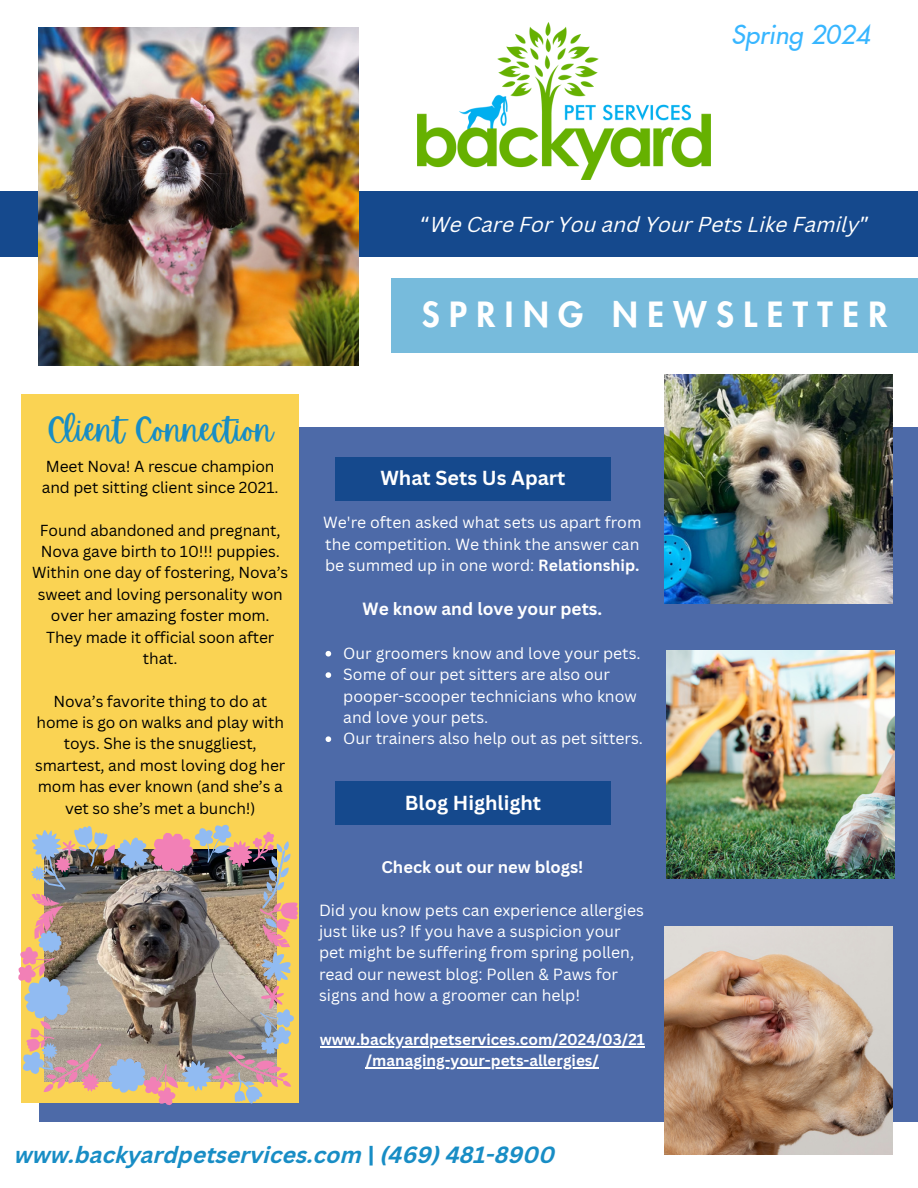
<style>
.page{position:relative;width:918px;height:1188px;background:#fff}
.page>*{position:absolute;margin:0;border:0;box-sizing:border-box;transform-origin:0 0}
.t1{font:800 33.9px "Futura LT Pro";letter-spacing:.28em;color:#fff}
.t2{font:32.25px "Apricots";color:#188dc5}
.t3{font:italic 500 25.8px "Futura LT Pro";color:#38b6ff}
.t4{font:italic 700 22.8px "Canva Sans";color:#188dc5}
.t5{font:italic 21px "Canva Sans";color:#fff}
.t6{font:700 19.8px "Canva Sans";color:#fff}
.t7{font:700 17.25px "Canva Sans";color:#fff}
.t8{font:700 16.5px "Canva Sans";color:#fff}
.t9{font:15.75px/21.3px "Canva Sans";color:#fff}
.t10{font:15.45px/21.3px "Canva Sans";letter-spacing:-.01em;color:#000;text-align:center}
.t11{font:700 15.3px "Canva Sans";color:#fff}
.s1{font-family:"Noto Sans Gurmukhi";font-style:normal}
.s2{font-weight:700}
.s3{font-style:normal}
</style>
<div class="page">
<div style="left:391px;top:278px;width:527px;height:74px;background:#77bbdc"></div>
<div style="left:0;top:191px;width:918px;height:65px;background:#15498d"></div>
<div style="left:39px;top:428px;width:879px;height:694px;background:#4d6aa8"></div>
<img style="left:39px;top:27px;width:319px;height:339px">
<div style="left:22px;top:394px;width:277px;height:708px;background:#fad353"></div>
<img style="left:664px;top:926px;width:228px;height:228px">
<img style="left:664px;top:375px;width:228px;height:228px">
<img style="left:666px;top:651px;width:229px;height:228px">
<img style="left:418px;top:22px;width:292px;height:158px">
<div style="left:335px;top:781px;width:276px;height:44px;background:#15498d"></div>
<div style="left:335px;top:457px;width:276px;height:44px;background:#15498d"></div>
<img style="left:18px;top:822px;width:281px;height:284px">
<hr style="left:320px;top:1046px;width:325px;height:1px;background:#fff">
<hr style="left:366px;top:1068px;width:233px;height:1px;background:#fff">
<svg style="left:326px;top:651px;width:5px;height:6px"></svg>
<svg style="left:326px;top:672px;width:5px;height:6px"></svg>
<svg style="left:326px;top:736px;width:5px;height:6px"></svg>
<p class="t3" style="left:731px;top:23px;width:140px">Spring 2024</p>
<h3 class="t5" style="left:420px;top:216px;width:452px"><span class="s1">“</span>We Care For You and Your Pets Like Family<span class="s1">”</span></h3>
<p class="t1" style="left:422px;top:299px;width:467px">SPRING NEWSLETTER</p>
<h6 class="t2" style="left:47px;top:411px;width:228px">Client Connection</h6>
<p class="t10" style="left:42px;top:455px;width:238px;text-align:left">Meet Nova! A rescue champion and pet sitting client since 2021.</p>
<p class="t10" style="left:32px;top:519px;width:258px">Found abandoned and pregnant,<br>Nova gave birth to 10!!! puppies.<br>Within one day of fostering, Nova’s sweet and loving personality won over her amazing foster mom.<br>They made it official soon after that.</p>
<p class="t10" style="left:35px;top:690px;width:252px">Nova’s favorite thing to do at home is go on walks and play with toys. She is the snuggliest, smartest, and most loving dog her mom has ever known (and she’s a vet so she’s met a bunch!)</p>
<h2 class="t6" style="left:380px;top:464px;width:187px">What Sets Us Apart</h2>
<p class="t9" style="left:323px;top:512px;width:320px">We're often asked what sets us apart from the competition. We think the answer can be summed up in one word: <span class="s2">Relationship.</span></p>
<p class="t7" style="left:363px;top:596px;width:241px">We know and love your pets.</p>
<p class="t9" style="left:343px;top:642px;width:299px">Our groomers know and love your pets.</p>
<p class="t9" style="left:343px;top:663px;width:295px">Some of our pet sitters are also our pooper-scooper technicians who know and love your pets.</p>
<h4 class="t9" style="left:343px;top:728px;width:301px">Our trainers also help out as pet sitters.</h4>
<p class="t6" style="left:405px;top:788px;width:138px">Blog Highlight</p>
<p class="t8" style="left:381px;top:855px;width:203px">Check out our new blogs!</p>
<h6 class="t9" style="left:319px;top:899px;width:326px">Did you know pets can experience allergies just like us? If you have a suspicion your pet might be suffering from spring pollen, read our newest blog: Pollen &amp; Paws for signs and how a groomer can help!</h6>
<p class="t11" style="left:320px;top:1029px;width:326px">www.backyardpetservices.com/2024/03/21</p>
<p class="t11" style="left:366px;top:1050px;width:235px">/managing-your-pets-allergies/</p>
<p class="t4" style="left:15px;top:1146px;width:542px">www.backyardpetservices.com <span class="s3">|</span> (469) 481-8900</p>
</div>
